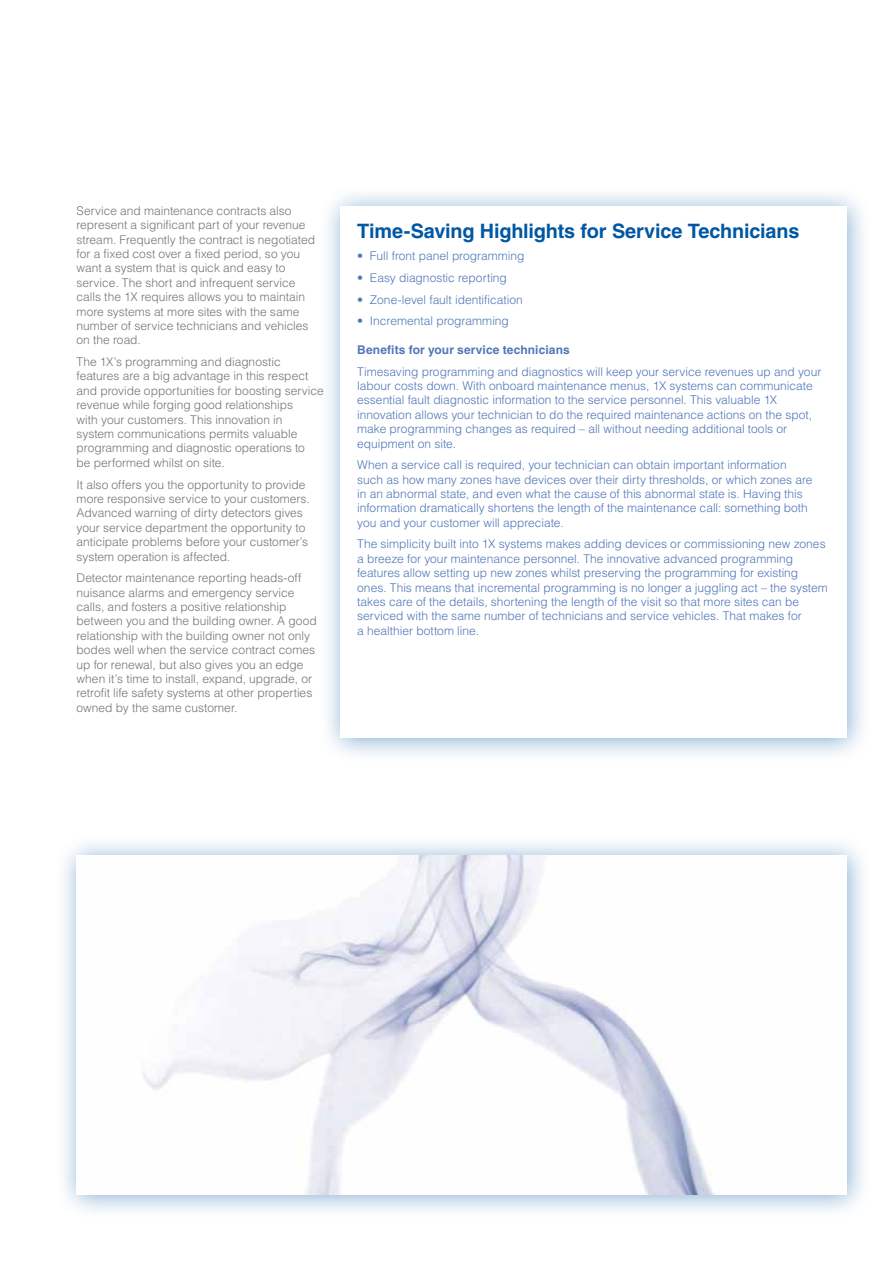
<style>
.page{position:relative;width:893px;height:1263px;background:#fff}
.page>*{position:absolute;margin:0;border:0;box-sizing:border-box;transform-origin:0 0}
.t1{font:700 19.8px "Helvetica LT Std";letter-spacing:-.01em;color:#0057a3}
.t2{font:300 12px/14.4px "Helvetica LT Std";color:#5077b8}
.t3{font:300 12px/14.4px "Helvetica LT Std";color:#757378}
.t4{font:700 12px "Helvetica LT Std";letter-spacing:.01em;color:#5077b8}
</style>
<div class="page">
<div style="left:54px;top:832px;width:817px;height:387px;background:#0057a3;opacity:.5"></div>
<img style="left:77px;top:855px;width:769px;height:339px">
<div style="left:317px;top:183px;width:554px;height:580px;background:#0057a3;opacity:.5"></div>
<div style="left:340px;top:206px;width:506px;height:532px;background:#fff"></div>
<p class="t3" style="left:77px;top:203px;width:240px">Service and maintenance contracts also represent a significant part of your revenue stream. Frequently the contract is negotiated for a fixed cost over a fixed period, so you want a system that is quick and easy to service. The short and infrequent service calls the 1X requires allows you to maintain more systems at more sites with the same number of service technicians and vehicles on the road.</p>
<p class="t3" style="left:77px;top:354px;width:249px">The 1X’s programming and diagnostic features are a big advantage in this respect and provide opportunities for boosting service revenue while forging good relationships<br>with your customers. This innovation in<br>system communications permits valuable programming and diagnostic operations to<br>be performed whilst on site.</p>
<p class="t3" style="left:77px;top:477px;width:235px">It also offers you the opportunity to provide more responsive service to your customers.<br>Advanced warning of dirty detectors gives your service department the opportunity to anticipate problems before your customer’s system operation is affected.</p>
<p class="t3" style="left:77px;top:570px;width:242px">Detector maintenance reporting heads-off nuisance alarms and emergency service calls, and fosters a positive relationship between you and the building owner. A good relationship with the building owner not only bodes well when the service contract comes up for renewal, but also gives you an edge when it’s time to install, expand, upgrade, or retrofit life safety systems at other properties owned by the same customer.</p>
<h1 class="t1" style="left:357px;top:218px;width:444px">Time-Saving Highlights for Service Technicians</h1>
<p class="t2" style="left:357px;top:249px;width:169px">• Full front panel programming</p>
<p class="t2" style="left:357px;top:270px;width:151px">• Easy diagnostic reporting</p>
<p class="t2" style="left:357px;top:292px;width:167px">• Zone-level fault identification</p>
<p class="t2" style="left:357px;top:314px;width:153px">• Incremental programming</p>
<p class="t4" style="left:357px;top:342px;width:214px">Benefits for your service technicians</p>
<p class="t2" style="left:357px;top:364px;width:466px">Timesaving programming and diagnostics will keep your service revenues up and your labour costs down. With onboard maintenance menus, 1X systems can communicate essential fault diagnostic information to the service personnel. This valuable 1X innovation allows your technician to do the required maintenance actions on the spot, make programming changes as required – all without needing additional tools or equipment on site.</p>
<p class="t2" style="left:357px;top:458px;width:457px">When a service call is required, your technician can obtain important information such as how many zones have devices over their dirty thresholds, or which zones are in an abnormal state, and even what the cause of this abnormal state is. Having this information dramatically shortens the length of the maintenance call: something both you and your customer will appreciate.</p>
<p class="t2" style="left:357px;top:537px;width:472px">The simplicity built into 1X systems makes adding devices or commissioning new zones a breeze for your maintenance personnel. The innovative advanced programming features allow setting up new zones whilst preserving the programming for existing ones. This means that incremental programming is no longer a juggling act – the system takes care of the details, shortening the length of the visit so that more sites can be serviced with the same number of technicians and service vehicles. That makes for<br>a healthier bottom line.</p>
</div>
